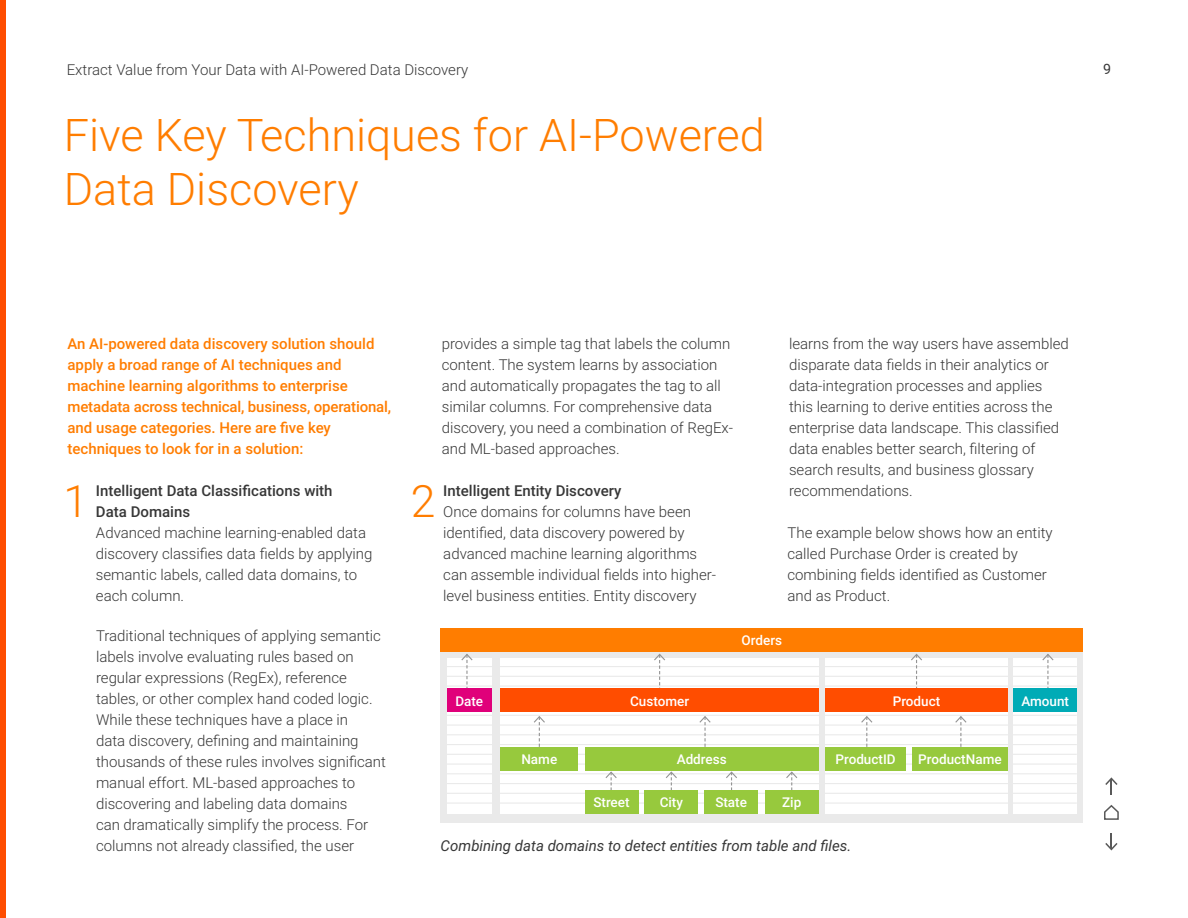
<style>
.page{position:relative;width:1188px;height:918px;background:#fff}
.page>*{position:absolute;margin:0;border:0;box-sizing:border-box;transform-origin:0 0}
.t1{font:300 45px/54px "Roboto";color:#ff7d00}
.t2{font:300 44.55px "Roboto";color:#ff7d00}
.t3{font:300 15px/21px "Roboto";color:#373737}
.t4{font:500 15px/21px "Roboto";color:#ff7d00}
.t5{font:500 15px/21px "Roboto";color:#373737}
.t6{font:italic 15px "Roboto";color:#373737}
.t7{font:14.25px "Roboto";color:#373737}
.t8{font:500 13.5px "Roboto";color:#fff}
</style>
<div class="page">
<div style="left:441px;top:629px;width:642px;height:194px;background:#eaeaea"></div>
<div style="left:447px;top:658px;width:45px;height:156px;background:#fff"></div>
<div style="left:501px;top:658px;width:318px;height:156px;background:#fff"></div>
<div style="left:825px;top:658px;width:183px;height:156px;background:#fff"></div>
<div style="left:1014px;top:658px;width:63px;height:156px;background:#fff"></div>
<hr style="left:446px;top:666px;width:631px;height:1px;background:#eaeaea">
<hr style="left:446px;top:676px;width:631px;height:1px;background:#eaeaea">
<hr style="left:446px;top:686px;width:631px;height:1px;background:#eaeaea">
<hr style="left:446px;top:715px;width:631px;height:1px;background:#eaeaea">
<hr style="left:446px;top:724px;width:631px;height:2px;background:#eaeaea">
<hr style="left:446px;top:734px;width:631px;height:1px;background:#eaeaea">
<hr style="left:446px;top:744px;width:631px;height:1px;background:#eaeaea">
<hr style="left:446px;top:754px;width:631px;height:1px;background:#eaeaea">
<hr style="left:446px;top:764px;width:631px;height:1px;background:#eaeaea">
<hr style="left:446px;top:773px;width:631px;height:1px;background:#eaeaea">
<hr style="left:446px;top:783px;width:631px;height:1px;background:#eaeaea">
<hr style="left:446px;top:793px;width:631px;height:1px;background:#eaeaea">
<hr style="left:446px;top:802px;width:631px;height:2px;background:#eaeaea">
<div style="left:0;top:0;width:5px;height:918px;background:#ff4d00"></div>
<svg style="left:1105px;top:777px;width:13px;height:18px"></svg>
<svg style="left:1105px;top:833px;width:13px;height:18px"></svg>
<svg style="left:1104px;top:805px;width:15px;height:15px"></svg>
<div style="left:441px;top:628px;width:642px;height:24px;background:#ff7d00"></div>
<svg style="left:653px;top:653px;width:13px;height:35px"></svg>
<svg style="left:534px;top:716px;width:11px;height:31px"></svg>
<svg style="left:861px;top:716px;width:12px;height:31px"></svg>
<svg style="left:699px;top:716px;width:12px;height:31px"></svg>
<svg style="left:955px;top:716px;width:12px;height:31px"></svg>
<svg style="left:605px;top:771px;width:12px;height:19px"></svg>
<svg style="left:666px;top:771px;width:11px;height:19px"></svg>
<svg style="left:726px;top:771px;width:11px;height:19px"></svg>
<svg style="left:786px;top:771px;width:12px;height:19px"></svg>
<svg style="left:460px;top:654px;width:14px;height:34px"></svg>
<svg style="left:910px;top:653px;width:13px;height:35px"></svg>
<svg style="left:1041px;top:654px;width:14px;height:34px"></svg>
<div style="left:447px;top:688px;width:45px;height:24px;background:#e0007a"></div>
<div style="left:501px;top:688px;width:318px;height:24px;background:#ff4d00"></div>
<div style="left:825px;top:688px;width:183px;height:24px;background:#ff4d00"></div>
<div style="left:1014px;top:688px;width:63px;height:24px;background:#00abb6"></div>
<div style="left:501px;top:747px;width:77px;height:24px;background:#97c93d"></div>
<div style="left:825px;top:747px;width:81px;height:24px;background:#97c93d"></div>
<div style="left:585px;top:747px;width:234px;height:24px;background:#97c93d"></div>
<div style="left:912px;top:747px;width:96px;height:24px;background:#97c93d"></div>
<div style="left:585px;top:790px;width:53px;height:24px;background:#97c93d"></div>
<div style="left:645px;top:790px;width:53px;height:24px;background:#97c93d"></div>
<div style="left:704px;top:790px;width:54px;height:24px;background:#97c93d"></div>
<div style="left:765px;top:790px;width:53px;height:24px;background:#97c93d"></div>
<p class="t3" style="left:67px;top:59px;width:403px">Extract Value from Your Data with AI-Powered Data Discovery</p>
<h1 class="t1" style="left:64px;top:106px;width:703px">Five Key Techniques for AI-Powered<br>Data Discovery</h1>
<p class="t7" style="left:1103px;top:59px;width:10px">9</p>
<p class="t4" style="left:68px;top:332px;width:325px">An AI-powered data discovery solution should apply a broad range of AI techniques and machine learning algorithms to enterprise metadata across technical, business, operational, and usage categories. Here are five key techniques to look for in a solution:</p>
<h2 class="t2" style="left:64px;top:470px;width:26px">1</h2>
<p class="t5" style="left:96px;top:479px;width:238px">Intelligent Data Classifications with<br>Data Domains</p>
<p class="t3" style="left:96px;top:521px;width:278px">Advanced machine learning-enabled data discovery classifies data fields by applying semantic labels, called data domains, to each column.</p>
<p class="t3" style="left:96px;top:625px;width:291px">Traditional techniques of applying semantic labels involve evaluating rules based on regular expressions (RegEx), reference tables, or other complex hand coded logic.<br>While these techniques have a place in<br>data discovery, defining and maintaining thousands of these rules involves significant manual effort. ML-based approaches to discovering and labeling data domains<br>can dramatically simplify the process. For columns not already classified, the user</p>
<p class="t3" style="left:442px;top:332px;width:293px">provides a simple tag that labels the column content. The system learns by association and automatically propagates the tag to all similar columns. For comprehensive data discovery, you need a combination of RegEx&shy;and ML-based approaches.</p>
<h2 class="t2" style="left:411px;top:470px;width:26px">2</h2>
<p class="t5" style="left:443px;top:479px;width:180px">Intelligent Entity Discovery</p>
<p class="t3" style="left:443px;top:500px;width:274px">Once domains for columns have been identified, data discovery powered by advanced machine learning algorithms can assemble individual fields into higher&shy;level business entities. Entity discovery</p>
<p class="t3" style="left:789px;top:332px;width:281px">learns from the way users have assembled disparate data fields in their analytics or data-integration processes and applies this learning to derive entities across the enterprise data landscape. This classified data enables better search, filtering of search results, and business glossary recommendations.</p>
<p class="t3" style="left:788px;top:521px;width:267px">The example below shows how an entity called Purchase Order is created by combining fields identified as Customer and as Product.</p>
<p class="t8" style="left:742px;top:631px;width:42px">Orders</p>
<p class="t8" style="left:455px;top:691px;width:29px">Date</p>
<p class="t8" style="left:630px;top:691px;width:61px">Customer</p>
<p class="t8" style="left:893px;top:691px;width:49px">Product</p>
<p class="t8" style="left:1022px;top:691px;width:49px">Amount</p>
<p class="t8" style="left:521px;top:750px;width:37px">Name</p>
<p class="t8" style="left:677px;top:750px;width:52px">Address</p>
<p class="t8" style="left:836px;top:750px;width:62px">ProductID</p>
<p class="t8" style="left:918px;top:750px;width:85px">ProductName</p>
<p class="t8" style="left:593px;top:793px;width:38px">Street</p>
<p class="t8" style="left:660px;top:793px;width:25px">City</p>
<p class="t8" style="left:715px;top:793px;width:33px">State</p>
<p class="t8" style="left:782px;top:793px;width:21px">Zip</p>
<p class="t6" style="left:441px;top:835px;width:412px">Combining data domains to detect entities from table and files.</p>
</div>
